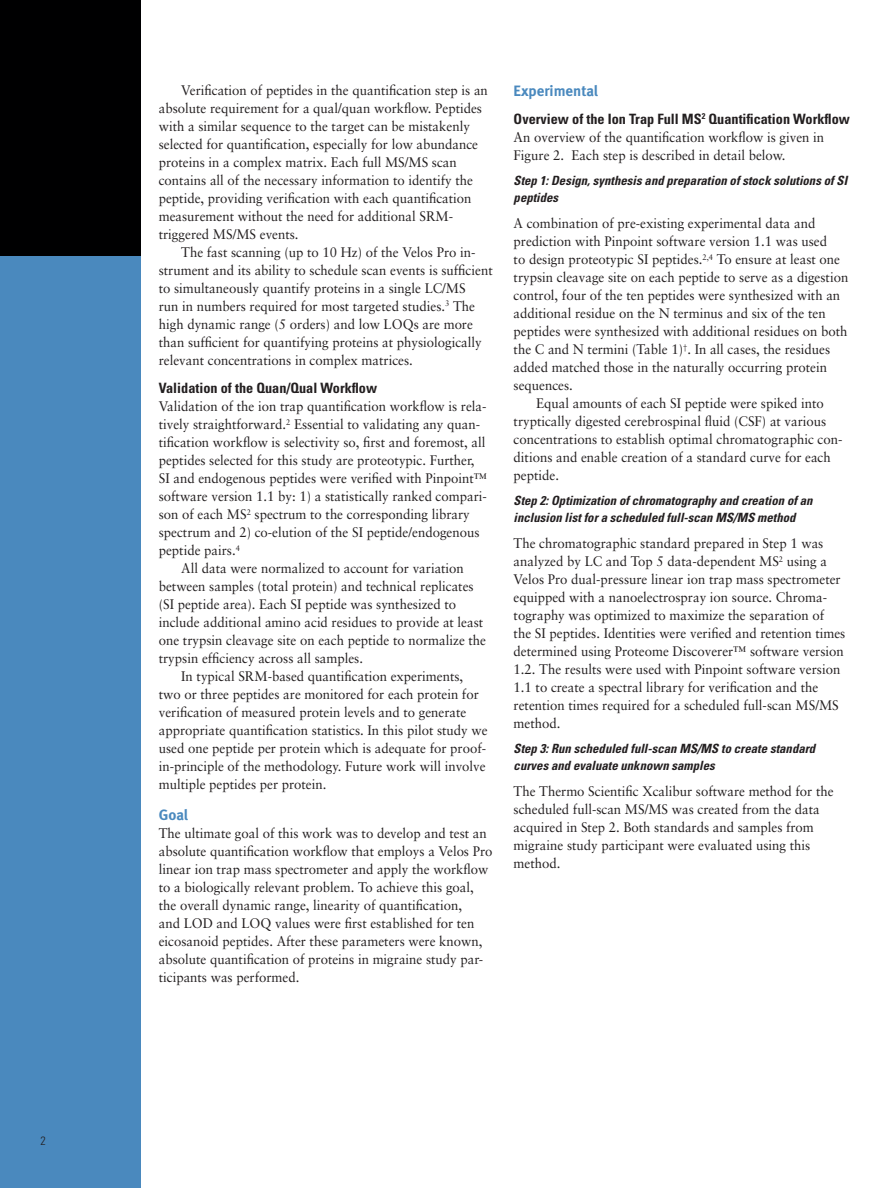
<style>
.page{position:relative;width:891px;height:1188px;background:#fff}
.page>*{position:absolute;margin:0;border:0;box-sizing:border-box;transform-origin:0 0}
.Sub_Head_1_Blue{font:15px "Meta Bold LF";color:#4a89be}
.Sub_Head_2_Black{font:700 condensed 14.25px "Univers";color:#231f20}
._1st_Body{font:13.8px/18px "Sabon";color:#231f20;scale:.95 1}
._2nd_Body{font:13.8px/18px "Sabon";color:#231f20;scale:.95 1}
.Sub_Head_3_Black{font:italic 700 condensed 12.75px/16.5px "Univers";color:#231f20}
.t1{font:300 condensed 12px "Univers";color:#231f20}
</style>
<div class="page">
<div style="left:0;top:0;width:141px;height:256px;background:#000001"></div>
<div style="left:0;top:256px;width:141px;height:932px;background:#4a89be"></div>
<p class="t1" style="left:40px;top:1133px;width:7px">2</p>
<p class="_2nd_Body" style="left:159px;top:81px;width:348px;text-indent:23px">Verification of peptides in the quantification step is an absolute requirement for a qual/quan workflow. Peptides with a similar sequence to the target can be mistakenly selected for quantification, especially for low abundance proteins in a complex matrix. Each full MS/MS scan contains all of the necessary information to identify the peptide, providing verification with each quantification measurement without the need for additional SRM&shy;triggered MS/MS events.</p>
<p class="_2nd_Body" style="left:159px;top:243px;width:353px;text-indent:23px">The fast scanning (up to 10 Hz) of the Velos Pro in&shy;strument and its ability to schedule scan events is sufficient to simultaneously quantify proteins in a single LC/MS<br>run in numbers required for most targeted studies.<sup>3</sup> The high dynamic range (5 orders) and low LOQs are more than sufficient for quantifying proteins at physiologically relevant concentrations in complex matrices.</p>
<p class="Sub_Head_2_Black" style="left:159px;top:379px;width:220px">Validation of the Quan/Qual Workflow</p>
<p class="_1st_Body" style="left:159px;top:397px;width:347px">Validation of the ion trap quantification workflow is rela&shy;tively straightforward.<sup>2</sup> Essential to validating any quan&shy;tification workflow is selectivity so, first and foremost, all peptides selected for this study are proteotypic. Further, SI and endogenous peptides were verified with Pinpoint™ software version 1.1 by: 1) a statistically ranked compari&shy;son of each MS<sup>2</sup> spectrum to the corresponding library spectrum and 2) co-elution of the SI peptide/endogenous peptide pairs.<sup>4</sup></p>
<p class="_2nd_Body" style="left:159px;top:559px;width:346px;text-indent:23px">All data were normalized to account for variation between samples (total protein) and technical replicates (SI peptide area). Each SI peptide was synthesized to include additional amino acid residues to provide at least one trypsin cleavage site on each peptide to normalize the trypsin efficiency across all samples.</p>
<p class="_2nd_Body" style="left:159px;top:667px;width:348px;text-indent:23px">In typical SRM-based quantification experiments, two or three peptides are monitored for each protein for verification of measured protein levels and to generate appropriate quantification statistics. In this pilot study we used one peptide per protein which is adequate for proof&shy;in-principle of the methodology. Future work will involve multiple peptides per protein.</p>
<p class="Sub_Head_1_Blue" style="left:159px;top:806px;width:31px">Goal</p>
<p class="_1st_Body" style="left:159px;top:824px;width:353px">The ultimate goal of this work was to develop and test an absolute quantification workflow that employs a Velos Pro linear ion trap mass spectrometer and apply the workflow to a biologically relevant problem. To achieve this goal, the overall dynamic range, linearity of quantification,<br>and LOD and LOQ values were first established for ten eicosanoid peptides. After these parameters were known, absolute quantification of proteins in migraine study par&shy;ticipants was performed.</p>
<p class="Sub_Head_1_Blue" style="left:514px;top:82px;width:86px">Experimental</p>
<p class="Sub_Head_2_Black" style="left:514px;top:110px;width:338px">Overview of the Ion Trap Full MS<sup>2</sup> Quantification Workflow</p>
<p class="_1st_Body" style="left:514px;top:128px;width:328px">An overview of the quantification workflow is given in<br>Figure 2. Each step is described in detail below.</p>
<p class="Sub_Head_3_Black" style="left:514px;top:172px;width:335px">Step 1: Design, synthesis and preparation of stock solutions of SI peptides</p>
<p class="_1st_Body" style="left:514px;top:214px;width:354px">A combination of pre-existing experimental data and prediction with Pinpoint software version 1.1 was used<br>to design proteotypic SI peptides.<sup>2,4</sup> To ensure at least one trypsin cleavage site on each peptide to serve as a digestion control, four of the ten peptides were synthesized with an additional residue on the N terminus and six of the ten peptides were synthesized with additional residues on both the C and N termini (Table 1)<sup>†</sup>. In all cases, the residues added matched those in the naturally occurring protein sequences.</p>
<p class="_2nd_Body" style="left:514px;top:394px;width:348px;text-indent:23px">Equal amounts of each SI peptide were spiked into tryptically digested cerebrospinal fluid (CSF) at various concentrations to establish optimal chromatographic con&shy;ditions and enable creation of a standard curve for each peptide.</p>
<p class="Sub_Head_3_Black" style="left:514px;top:492px;width:300px">Step 2: Optimization of chromatography and creation of an inclusion list for a scheduled full-scan MS/MS method</p>
<p class="_1st_Body" style="left:514px;top:534px;width:351px">The chromatographic standard prepared in Step 1 was analyzed by LC and Top 5 data-dependent MS<sup>2</sup> using a Velos Pro dual-pressure linear ion trap mass spectrometer equipped with a nanoelectrospray ion source. Chroma&shy;tography was optimized to maximize the separation of<br>the SI peptides. Identities were verified and retention times determined using Proteome Discoverer™ software version 1.2. The results were used with Pinpoint software version 1.1 to create a spectral library for verification and the retention times required for a scheduled full-scan MS/MS method.</p>
<p class="Sub_Head_3_Black" style="left:514px;top:740px;width:303px">Step 3: Run scheduled full-scan MS/MS to create standard curves and evaluate unknown samples</p>
<p class="_1st_Body" style="left:514px;top:782px;width:338px">The Thermo Scientific Xcalibur software method for the scheduled full-scan MS/MS was created from the data acquired in Step 2. Both standards and samples from migraine study participant were evaluated using this method.</p>
</div>
